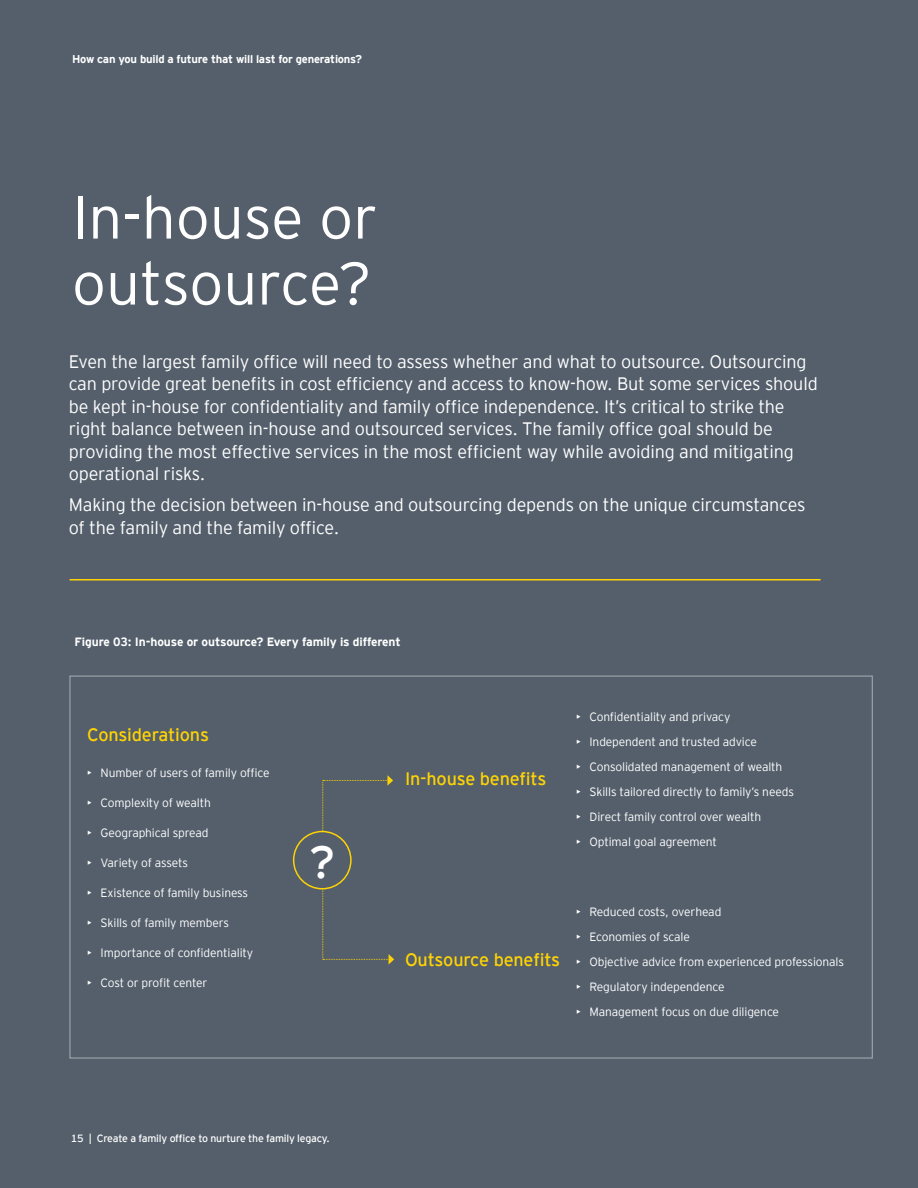
<style>
.page{position:relative;width:918px;height:1188px;background:#545f6b}
.page>*{position:absolute;margin:0;border:0;box-sizing:border-box;transform-origin:0 0}
.t1{font:300 60px/66px "EY Interstate";color:#fff}
.t2{font:45px "EY Interstate";color:#fff}
.Body_text_PUBS{font:300 18px/22.5px "EY Interstate";letter-spacing:-.01em;color:#fff}
.Body_text_PUBS-2{font:300 18px "EY Interstate";letter-spacing:-.01em;color:#fed304}
.t3{font:300 12px "EY Interstate";letter-spacing:-.01em;color:#fff}
.Body_copy_-_10_pt_-_less_space_before{font:700 12px "EY Interstate";letter-spacing:-.01em;color:#fff}
.Article_heading{font:700 11.25px "EY Interstate";letter-spacing:-.02em;color:#fff}
.Page_No_s_Left{font:10.5px "EY Interstate";letter-spacing:-.02em;color:#fff}
</style>
<div class="page">
<hr style="left:70px;top:579px;width:751px;height:1px;background:#fed304">
<svg style="left:322px;top:775px;width:72px;height:190px"></svg>
<div style="left:294px;top:832px;width:57px;height:57px;background:#545f6b;border-radius:50%"></div>
<div style="left:293px;top:831px;width:59px;height:59px;border:2px solid #fed304;border-radius:50%"></div>
<p class="Article_heading" style="left:72px;top:51px;width:292px">How can you build a future that will last for generations?</p>
<p class="t1" style="left:72px;top:181px;width:307px">In-house or outsource?</p>
<p class="Body_text_PUBS" style="left:69px;top:349px;width:750px">Even the largest family office will need to assess whether and what to outsource. Outsourcing can provide great benefits in cost efficiency and access to know-how. But some services should be kept in-house for confidentiality and family office independence. It’s critical to strike the right balance between in-house and outsourced services. The family office goal should be providing the most effective services in the most efficient way while avoiding and mitigating operational risks.</p>
<p class="Body_text_PUBS" style="left:69px;top:492px;width:738px">Making the decision between in-house and outsourcing depends on the unique circumstances of the family and the family office.</p>
<p class="Body_copy_-_10_pt_-_less_space_before" style="left:75px;top:633px;width:328px">Figure 03: In-house or outsource? Every family is different</p>
<p class="Body_text_PUBS-2" style="left:87px;top:722px;width:123px">Considerations</p>
<p class="t3" style="left:87px;top:764px;width:184px">• Number of users of family office</p>
<p class="t3" style="left:87px;top:794px;width:125px">• Complexity of wealth</p>
<p class="t3" style="left:87px;top:824px;width:123px">• Geographical spread</p>
<p class="t3" style="left:87px;top:854px;width:102px">• Variety of assets</p>
<p class="t3" style="left:87px;top:884px;width:163px">• Existence of family business</p>
<p class="t3" style="left:87px;top:914px;width:143px">• Skills of family members</p>
<p class="t3" style="left:87px;top:944px;width:167px">• Importance of confidentiality</p>
<p class="t3" style="left:87px;top:974px;width:122px">• Cost or profit center</p>
<p class="t2" style="left:309px;top:830px;width:27px">?</p>
<p class="Body_text_PUBS-2" style="left:405px;top:766px;width:143px">In-house benefits</p>
<p class="t3" style="left:576px;top:708px;width:156px">• Confidentiality and privacy</p>
<p class="t3" style="left:576px;top:733px;width:182px">• Independent and trusted advice</p>
<p class="t3" style="left:576px;top:758px;width:208px">• Consolidated management of wealth</p>
<p class="t3" style="left:576px;top:783px;width:219px">• Skills tailored directly to family’s needs</p>
<p class="t3" style="left:576px;top:808px;width:187px">• Direct family control over wealth</p>
<p class="t3" style="left:576px;top:833px;width:142px">• Optimal goal agreement</p>
<p class="Body_text_PUBS-2" style="left:405px;top:947px;width:157px">Outsource benefits</p>
<p class="t3" style="left:576px;top:903px;width:147px">• Reduced costs, overhead</p>
<p class="t3" style="left:576px;top:928px;width:115px">• Economies of scale</p>
<p class="t3" style="left:576px;top:953px;width:270px">• Objective advice from experienced professionals</p>
<p class="t3" style="left:576px;top:978px;width:150px">• Regulatory independence</p>
<p class="t3" style="left:576px;top:1003px;width:205px">• Management focus on due diligence</p>
<p class="Page_No_s_Left" style="left:71px;top:1131px;width:260px">15 | Create a family office to nurture the family legacy.</p>
</div>
